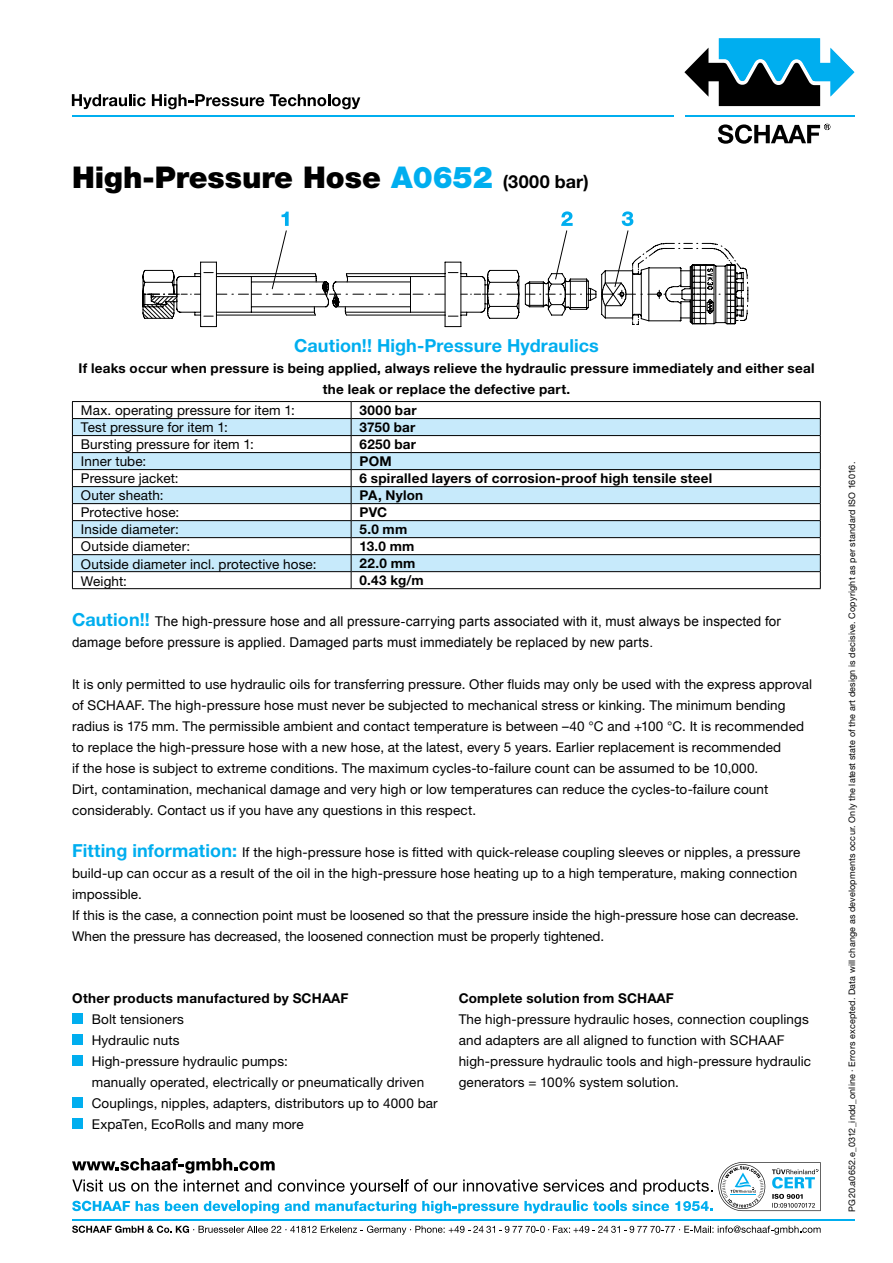
<style>
.page{position:relative;width:893px;height:1263px;background:#fff}
.page>*{position:absolute;margin:0;border:0;box-sizing:border-box;transform-origin:0 0}
.t1{font:900 30px "Helvetica Neue";color:#000}
.t2{font:700 18px "Helvetica Neue";letter-spacing:.005em;color:#00aeef}
.t3{font:13.5px/21px "Helvetica Neue";letter-spacing:.01em;color:#000}
.t4{font:700 13.5px/21px "Helvetica Neue";letter-spacing:.02em;color:#000;text-align:center}
.t5{font:13.5px/21px "Arial";letter-spacing:.005em;color:#000}
.t6{font:9px "Helvetica Neue";letter-spacing:.02em;color:#000}
.s1{color:#00aeef}
.s2{font-weight:700;font-size:18px}
.s3{font-family:"Helvetica Neue";font-weight:700;font-size:18px;color:#00aeef}
.s4{font-weight:700;font-size:18px;color:#00aeef}
</style>
<div class="page">
<div style="left:72px;top:1034px;width:10px;height:11px;background:#00aeef"></div>
<div style="left:72px;top:1013px;width:10px;height:11px;background:#00aeef"></div>
<div style="left:72px;top:1055px;width:10px;height:11px;background:#00aeef"></div>
<div style="left:72px;top:1097px;width:10px;height:11px;background:#00aeef"></div>
<div style="left:72px;top:1118px;width:10px;height:11px;background:#00aeef"></div>
<svg style="left:278px;top:230px;width:470px;height:91px"></svg>
<svg style="left:142px;top:261px;width:602px;height:66px"></svg>
<svg style="left:282px;top:212px;width:7px;height:14px"></svg>
<svg style="left:561px;top:211px;width:12px;height:15px"></svg>
<svg style="left:622px;top:211px;width:11px;height:15px"></svg>
<svg style="left:73px;top:402px;width:747px;height:186px"></svg>
<svg style="left:73px;top:419px;width:747px;height:152px;fill:#c7eafb"></svg>
<hr style="left:72px;top:401px;width:279px;height:1px;background:#000">
<hr style="left:351px;top:401px;width:470px;height:1px;background:#000">
<hr style="left:72px;top:418px;width:279px;height:1px;background:#000">
<hr style="left:351px;top:418px;width:470px;height:1px;background:#000">
<hr style="left:72px;top:435px;width:279px;height:1px;background:#000">
<hr style="left:351px;top:435px;width:470px;height:1px;background:#000">
<svg style="left:72px;top:402px;width:1px;height:186px"></svg>
<hr style="left:72px;top:452px;width:279px;height:1px;background:#000">
<hr style="left:72px;top:469px;width:279px;height:1px;background:#000">
<hr style="left:72px;top:486px;width:279px;height:1px;background:#000">
<hr style="left:72px;top:503px;width:279px;height:1px;background:#000">
<hr style="left:72px;top:520px;width:279px;height:1px;background:#000">
<hr style="left:72px;top:537px;width:279px;height:1px;background:#000">
<hr style="left:72px;top:554px;width:279px;height:1px;background:#000">
<hr style="left:72px;top:571px;width:279px;height:1px;background:#000">
<hr style="left:72px;top:588px;width:279px;height:1px;background:#000">
<svg style="left:351px;top:402px;width:1px;height:186px"></svg>
<hr style="left:351px;top:452px;width:470px;height:1px;background:#000">
<hr style="left:351px;top:469px;width:470px;height:1px;background:#000">
<hr style="left:351px;top:486px;width:470px;height:1px;background:#000">
<hr style="left:351px;top:503px;width:470px;height:1px;background:#000">
<hr style="left:351px;top:520px;width:470px;height:1px;background:#000">
<hr style="left:351px;top:537px;width:470px;height:1px;background:#000">
<hr style="left:351px;top:554px;width:470px;height:1px;background:#000">
<hr style="left:351px;top:571px;width:470px;height:1px;background:#000">
<hr style="left:351px;top:588px;width:470px;height:1px;background:#000">
<svg style="left:820px;top:402px;width:1px;height:186px"></svg>
<hr style="left:685px;top:115px;width:169px;height:1px;background:#00aeef">
<svg style="left:684px;top:38px;width:170px;height:68px"></svg>
<svg style="left:72px;top:94px;width:74px;height:15px"></svg>
<svg style="left:152px;top:94px;width:112px;height:15px"></svg>
<svg style="left:270px;top:94px;width:90px;height:15px"></svg>
<hr style="left:72px;top:115px;width:601px;height:1px;background:#00aeef">
<svg style="left:718px;top:124px;width:112px;height:20px"></svg>
<hr style="left:72px;top:1219px;width:783px;height:2px;background:#00aeef">
<svg style="left:72px;top:1225px;width:749px;height:10px"></svg>
<svg style="left:72px;top:1158px;width:749px;height:55px"></svg>
<h1 class="t1" style="left:72px;top:159px;width:518px">High-Pressure Hose <span class="s1">A0652</span> <span class="s2">(3000 bar)</span></h1>
<h2 class="t2" style="left:294px;top:334px;width:306px">Caution!! High-Pressure Hydraulics</h2>
<p class="t4" style="left:79px;top:357px;width:737px">If leaks occur when pressure is being applied, always relieve the hydraulic pressure immediately and either seal the leak or replace the defective part.</p>
<p class="t3" style="left:81px;top:400px;width:216px">Max. operating pressure for item 1:</p>
<p class="t4" style="left:360px;top:400px;width:59px">3000 bar</p>
<p class="t3" style="left:81px;top:417px;width:149px">Test pressure for item 1:</p>
<p class="t4" style="left:360px;top:417px;width:57px">3750 bar</p>
<p class="t3" style="left:81px;top:434px;width:175px">Bursting pressure for item 1:</p>
<p class="t4" style="left:360px;top:434px;width:58px">6250 bar</p>
<p class="t3" style="left:81px;top:451px;width:67px">Inner tube:</p>
<p class="t4" style="left:360px;top:451px;width:34px">POM</p>
<p class="t3" style="left:81px;top:468px;width:99px">Pressure jacket:</p>
<p class="t4" style="left:360px;top:468px;width:354px">6 spiralled layers of corrosion-proof high tensile steel</p>
<p class="t3" style="left:81px;top:485px;width:84px">Outer sheath:</p>
<p class="t4" style="left:360px;top:485px;width:65px">PA, Nylon</p>
<p class="t3" style="left:81px;top:502px;width:100px">Protective hose:</p>
<p class="t4" style="left:360px;top:502px;width:29px">PVC</p>
<p class="t3" style="left:81px;top:519px;width:99px">Inside diameter:</p>
<p class="t4" style="left:360px;top:519px;width:49px">5.0 mm</p>
<p class="t3" style="left:81px;top:536px;width:111px">Outside diameter:</p>
<p class="t4" style="left:360px;top:536px;width:56px">13.0 mm</p>
<p class="t3" style="left:81px;top:553px;width:237px">Outside diameter incl. protective hose:</p>
<p class="t4" style="left:360px;top:553px;width:57px">22.0 mm</p>
<p class="t3" style="left:81px;top:570px;width:48px">Weight:</p>
<p class="t4" style="left:360px;top:570px;width:66px">0.43 kg/m</p>
<p class="t5" style="left:72px;top:610px;width:710px"><span class="s3">Caution!!</span> The high-pressure hose and all pressure-carrying parts associated with it, must always be inspected for damage before pressure is applied. Damaged parts must immediately be replaced by new parts.</p>
<p class="t3" style="left:72px;top:673px;width:742px">It is only permitted to use hydraulic oils for transferring pressure. Other fluids may only be used with the express approval of SCHAAF. The high-pressure hose must never be subjected to mechanical stress or kinking. The minimum bending radius is 175 mm. The permissible ambient and contact temperature is between –40 °C and +100 °C. It is recommended to replace the high-pressure hose with a new hose, at the latest, every 5 years. Earlier replacement is recommended<br>if the hose is subject to extreme conditions. The maximum cycles-to-failure count can be assumed to be 10,000.<br>Dirt, contamination, mechanical damage and very high or low temperatures can reduce the cycles-to-failure count considerably. Contact us if you have any questions in this respect.</p>
<p class="t3" style="left:72px;top:841px;width:730px"><span class="s4">Fitting information:</span> If the high-pressure hose is fitted with quick-release coupling sleeves or nipples, a pressure build-up can occur as a result of the oil in the high-pressure hose heating up to a high temperature, making connection impossible.<br>If this is the case, a connection point must be loosened so that the pressure inside the high-pressure hose can decrease.<br>When the pressure has decreased, the loosened connection must be properly tightened.</p>
<p class="t4" style="left:72px;top:987px;width:278px">Other products manufactured by SCHAAF</p>
<p class="t3" style="left:92px;top:1008px;width:348px">Bolt tensioners<br>Hydraulic nuts<br>High-pressure hydraulic pumps:<br>manually operated, electrically or pneumatically driven Couplings, nipples, adapters, distributors up to 4000 bar ExpaTen, EcoRolls and many more</p>
<p class="t4" style="left:459px;top:987px;width:217px">Complete solution from SCHAAF</p>
<p class="t3" style="left:459px;top:1008px;width:354px">The high-pressure hydraulic hoses, connection couplings and adapters are all aligned to function with SCHAAF high-pressure hydraulic tools and high-pressure hydraulic generators = 100% system solution.</p>
<p class="t6" style="left:846px;top:1211px;width:751px;rotate:-90deg">PG20.a0652.e_0312_indd_online · Errors excepted. Data will change as developments occur. Only the latest state of the art design is decisive. Copyright as per standard ISO 16016.</p>
</div>
